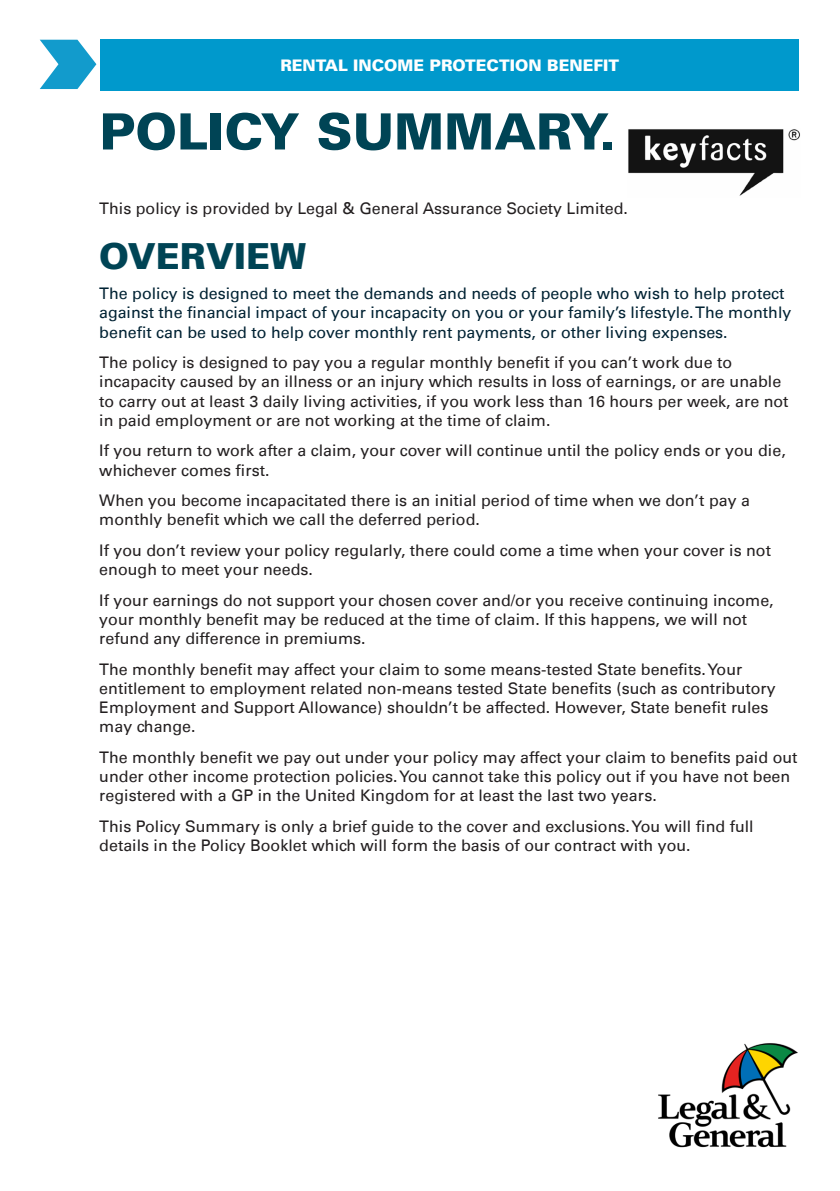
<style>
.page{position:relative;width:840px;height:1191px;background:#fff}
.page>*{position:absolute;margin:0;border:0;box-sizing:border-box;transform-origin:0 0}
.t1{font:900 50px "Univers LT";color:#045}
.t2{font:900 36px "Univers LT";color:#045}
.t3{font:16px/19.2px "Univers LT";color:#231f20}
.t4{font:16px/19.2px "Univers LT";color:#023}
.t5{font:900 16px "Univers LT";color:#fff}
</style>
<div class="page">
<div style="left:100px;top:40px;width:698px;height:51px;background:#09c"></div>
<svg style="left:40px;top:40px;width:56px;height:49px"></svg>
<img style="left:628px;top:129px;width:171px;height:67px">
<img style="left:658px;top:1043px;width:140px;height:105px">
<p class="t5" style="left:280px;top:55px;width:340px">RENTAL INCOME PROTECTION BENEFIT</p>
<p class="t1" style="left:99px;top:100px;width:517px">POLICY SUMMARY.</p>
<p class="t3" style="left:99px;top:199px;width:530px">This policy is provided by Legal &amp; General Assurance Society Limited.</p>
<p class="t2" style="left:99px;top:233px;width:208px">OVERVIEW</p>
<p class="t4" style="left:99px;top:284px;width:693px">The policy is designed to meet the demands and needs of people who wish to help protect against the financial impact of your incapacity on you or your family’s lifestyle. The monthly benefit can be used to help cover monthly rent payments, or other living expenses.</p>
<p class="t3" style="left:99px;top:353px;width:690px">The policy is designed to pay you a regular monthly benefit if you can’t work due to incapacity caused by an illness or an injury which results in loss of earnings, or are unable to carry out at least 3 daily living activities, if you work less than 16 hours per week, are not in paid employment or are not working at the time of claim.</p>
<p class="t3" style="left:99px;top:441px;width:687px">If you return to work after a claim, your cover will continue until the policy ends or you die, whichever comes first.</p>
<p class="t3" style="left:99px;top:491px;width:651px">When you become incapacitated there is an initial period of time when we don’t pay a monthly benefit which we call the deferred period.</p>
<p class="t3" style="left:99px;top:540px;width:673px">If you don’t review your policy regularly, there could come a time when your cover is not enough to meet your needs.</p>
<p class="t3" style="left:99px;top:590px;width:675px">If your earnings do not support your chosen cover and/or you receive continuing income, your monthly benefit may be reduced at the time of claim. If this happens, we will not refund any difference in premiums.</p>
<p class="t3" style="left:99px;top:659px;width:677px">The monthly benefit may affect your claim to some means-tested State benefits. Your entitlement to employment related non-means tested State benefits (such as contributory Employment and Support Allowance) shouldn’t be affected. However, State benefit rules may change.</p>
<p class="t3" style="left:99px;top:747px;width:699px">The monthly benefit we pay out under your policy may affect your claim to benefits paid out under other income protection policies. You cannot take this policy out if you have not been registered with a GP in the United Kingdom for at least the last two years.</p>
<p class="t3" style="left:99px;top:816px;width:655px">This Policy Summary is only a brief guide to the cover and exclusions. You will find full details in the Policy Booklet which will form the basis of our contract with you.</p>
</div>
